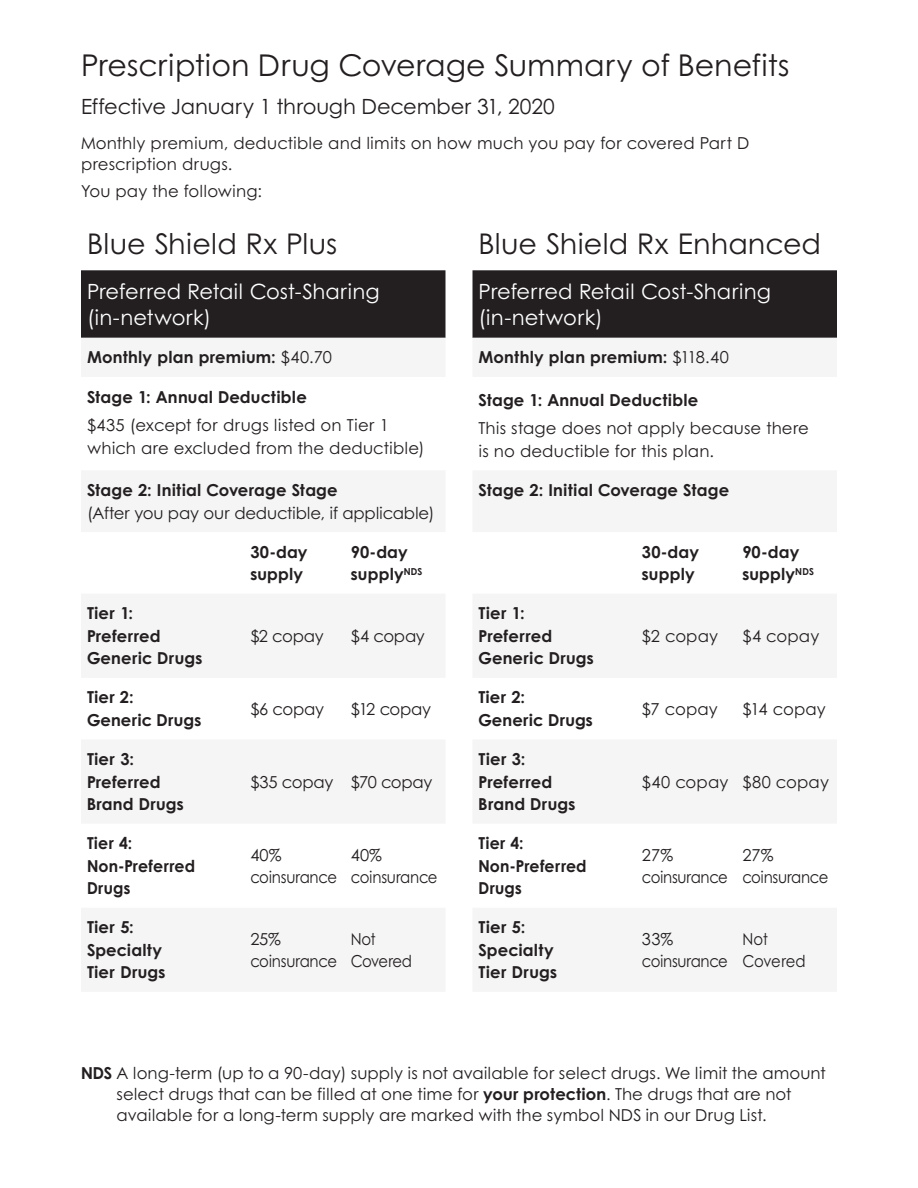
<style>
.page{position:relative;width:918px;height:1188px;background:#fff}
.page>*{position:absolute;margin:0;border:0;box-sizing:border-box;transform-origin:0 0}
.t1{font:30px "Century Gothic B";color:#231f20}
.Subhead_centered{font:28.5px "Century Gothic B";letter-spacing:.005em;color:#231f20}
.Subhead_centered-2{font:21px/25.5px "Century Gothic B";letter-spacing:.005em;color:#fff}
.t2{font:21px "Century Gothic B";letter-spacing:-.005em;color:#231f20}
.Subhead_centered-3{font:16.5px/22.5px "Century Gothic B";color:#231f20}
.Subhead_centered-4{font:700 16.5px/22.5px "Century Gothic B";letter-spacing:.01em;color:#231f20}
.Footnotes_Legal{font:16.5px/21px "Century Gothic B";letter-spacing:.005em;color:#231f20}
.Subhead_centered-5{font:700 16.5px/22.5px "Century Gothic B";letter-spacing:.01em;color:#231f20;scale:.96 1}
.Subhead_centered-6{font:16.5px/22.5px "Century Gothic B";letter-spacing:-.02em;color:#231f20}
.Body_text{font:16.5px "Century Gothic B";letter-spacing:.005em;color:#231f20}
.Subhead_centered-7{font:16.5px/22.5px "Century Gothic B";letter-spacing:-.03em;color:#231f20;scale:.9 1}
.Subhead_centered-8{font:16.5px/22.5px "Century Gothic B";color:#231f20;scale:.9 1}
.s1{font-weight:400}
.s2{font-weight:700}
</style>
<div class="page">
<div style="left:81px;top:270px;width:756px;height:68px;background:#231f20"></div>
<p class="t1" style="left:81px;top:47px;width:710px">Prescription Drug Coverage Summary of Benefits</p>
<p class="t2" style="left:81px;top:94px;width:475px">Effective January 1 through December 31, 2020</p>
<p class="Subhead_centered-3" style="left:81px;top:132px;width:670px;line-height:21px">Monthly premium, deductible and limits on how much you pay for covered Part D prescription drugs.</p>
<p class="Body_text" style="left:81px;top:181px;width:183px">You pay the following:</p>
<p class="Subhead_centered" style="left:87px;top:226px;width:252px">Blue Shield Rx Plus</p>
<p class="Subhead_centered" style="left:478px;top:226px;width:344px">Blue Shield Rx Enhanced</p>
<p class="Subhead_centered-2" style="left:87px;top:278px;width:294px">Preferred Retail Cost-Sharing (in-network)</p>
<p class="Subhead_centered-2" style="left:478px;top:278px;width:294px">Preferred Retail Cost-Sharing (in-network)</p>
<p class="Subhead_centered-4" style="left:87px;top:346px;width:246px">Monthly plan premium: <span class="s1">$40.70</span></p>
<p class="Subhead_centered-4" style="left:478px;top:346px;width:252px">Monthly plan premium: <span class="s1">$118.40</span></p>
<p class="Subhead_centered-4" style="left:87px;top:385px;width:221px">Stage 1: Annual Deductible</p>
<p class="Subhead_centered-3" style="left:87px;top:414px;width:339px">$435 (except for drugs listed on Tier 1 which are excluded from the deductible)</p>
<p class="Subhead_centered-4" style="left:478px;top:388px;width:221px">Stage 1: Annual Deductible</p>
<p class="Subhead_centered-3" style="left:478px;top:417px;width:332px">This stage does not apply because there is no deductible for this plan.</p>
<p class="Subhead_centered-3" style="left:87px;top:479px;width:349px"><span class="s2">Stage 2: Initial Coverage Stage<br></span>(After you pay our deductible, if applicable)</p>
<p class="Subhead_centered-4" style="left:478px;top:478px;width:252px">Stage 2: Initial Coverage Stage</p>
<p class="Subhead_centered-4" style="left:250px;top:540px;width:59px">30-day supply</p>
<p class="Subhead_centered-4" style="left:351px;top:540px;width:73px">90-day supply<sup>NDS</sup></p>
<p class="Subhead_centered-4" style="left:642px;top:540px;width:59px">30-day supply</p>
<p class="Subhead_centered-4" style="left:742px;top:540px;width:73px">90-day supply<sup>NDS</sup></p>
<p class="Subhead_centered-4" style="left:87px;top:602px;width:117px">Tier 1:<br>Preferred<br>Generic Drugs</p>
<p class="Subhead_centered-4" style="left:478px;top:602px;width:117px">Tier 1:<br>Preferred<br>Generic Drugs</p>
<p class="Subhead_centered-3" style="left:250px;top:624px;width:75px">$2 copay</p>
<p class="Subhead_centered-3" style="left:351px;top:624px;width:76px">$4 copay</p>
<p class="Subhead_centered-3" style="left:642px;top:624px;width:78px">$2 copay</p>
<p class="Subhead_centered-3" style="left:742px;top:624px;width:78px">$4 copay</p>
<p class="Subhead_centered-4" style="left:87px;top:686px;width:116px">Tier 2:<br>Generic Drugs</p>
<p class="Subhead_centered-3" style="left:250px;top:697px;width:75px">$6 copay</p>
<p class="Subhead_centered-3" style="left:351px;top:697px;width:82px">$12 copay</p>
<p class="Subhead_centered-4" style="left:478px;top:686px;width:116px">Tier 2:<br>Generic Drugs</p>
<p class="Subhead_centered-3" style="left:642px;top:697px;width:78px">$7 copay</p>
<p class="Subhead_centered-3" style="left:742px;top:697px;width:85px">$14 copay</p>
<p class="Subhead_centered-4" style="left:87px;top:748px;width:98px">Tier 3:<br>Preferred<br>Brand Drugs</p>
<p class="Subhead_centered-4" style="left:478px;top:748px;width:98px">Tier 3:<br>Preferred<br>Brand Drugs</p>
<p class="Subhead_centered-3" style="left:250px;top:770px;width:85px">$35 copay</p>
<p class="Subhead_centered-3" style="left:351px;top:770px;width:83px">$70 copay</p>
<p class="Subhead_centered-3" style="left:642px;top:770px;width:88px">$40 copay</p>
<p class="Subhead_centered-3" style="left:742px;top:770px;width:88px">$80 copay</p>
<p class="Subhead_centered-5" style="left:87px;top:832px;width:114px">Tier 4:<br>Non-Preferred<br>Drugs</p>
<p class="Subhead_centered-3" style="left:250px;top:843px;width:88px">40% coinsurance</p>
<p class="Subhead_centered-3" style="left:351px;top:843px;width:88px">40% coinsurance</p>
<p class="Subhead_centered-5" style="left:478px;top:832px;width:114px">Tier 4:<br>Non-Preferred<br>Drugs</p>
<p class="Subhead_centered-6" style="left:642px;top:843px;width:87px">27% coinsurance</p>
<p class="Subhead_centered-6" style="left:742px;top:843px;width:87px">27% coinsurance</p>
<p class="Subhead_centered-4" style="left:87px;top:916px;width:80px">Tier 5:<br>Specialty<br>Tier Drugs</p>
<p class="Subhead_centered-3" style="left:250px;top:927px;width:88px">25% coinsurance</p>
<p class="Subhead_centered-7" style="left:351px;top:927px;width:69px">Not<br>Covered</p>
<p class="Subhead_centered-4" style="left:478px;top:916px;width:80px">Tier 5:<br>Specialty<br>Tier Drugs</p>
<p class="Subhead_centered-6" style="left:642px;top:927px;width:87px">33% coinsurance</p>
<p class="Subhead_centered-8" style="left:742px;top:927px;width:72px">Not<br>Covered</p>
<p class="Footnotes_Legal" style="left:117px;top:1062px;width:711px;text-indent:-36px"><span class="s2">NDS</span> A long-term (up to a 90-day) supply is not available for select drugs. We limit the amount select drugs that can be filled at one time for <span class="s2">your protection</span>. The drugs that are not available for a long-term supply are marked with the symbol NDS in our Drug List.</p>
</div>
